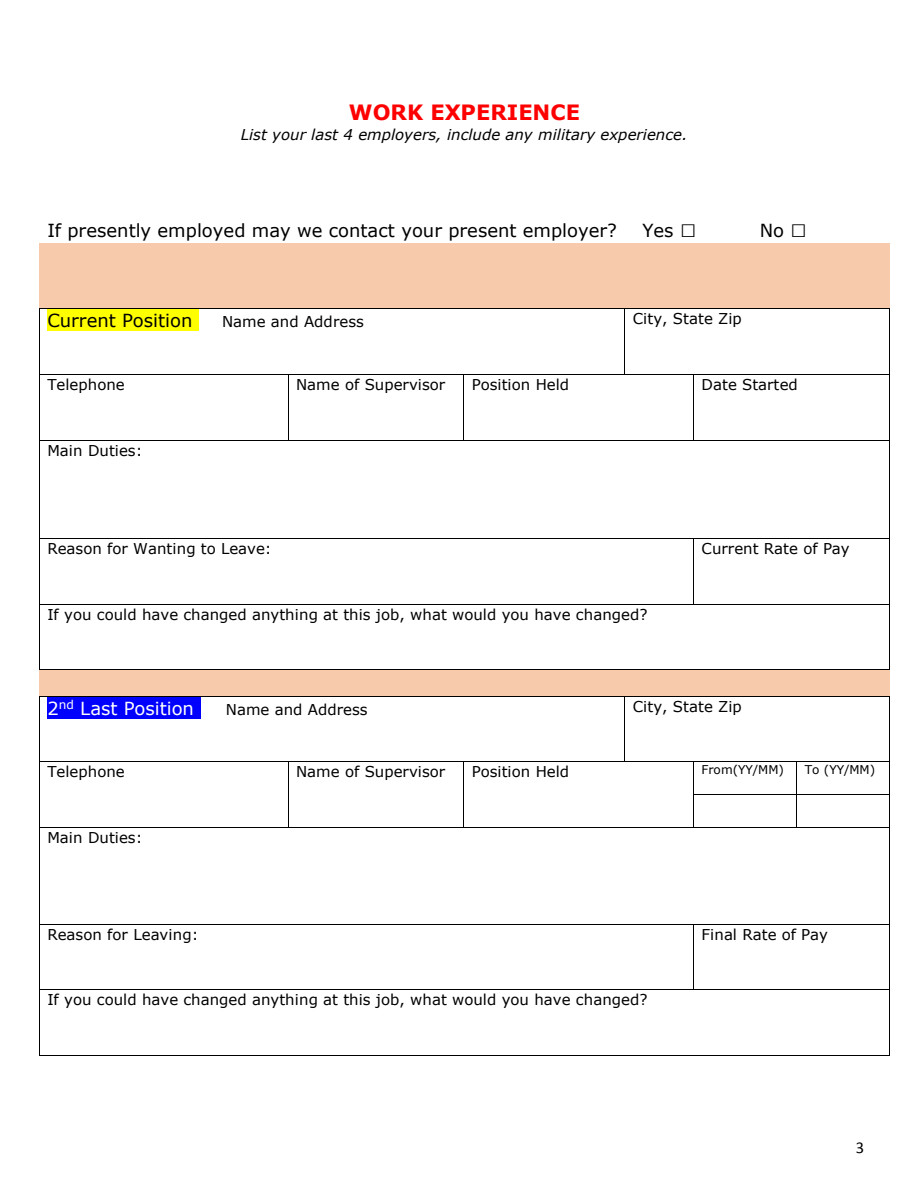
<style>
.page{position:relative;width:918px;height:1188px;background:#fff}
.page>*{position:absolute;margin:0;border:0;box-sizing:border-box;transform-origin:0 0}
.t1{font:700 21px "Verdana";color:#f00}
.t2{font:18px "Verdana";color:#000}
.t3{font:18px "Verdana";color:#fff}
.t4{font:16.5px "Calibri";color:#000}
.t5{font:15px "Verdana";color:#000}
.t6{font:italic 15px "Verdana";color:#000}
.t7{font:12px "Verdana";letter-spacing:-.005em;color:#000}
.s1{font-size:27px}
</style>
<div class="page">
<div style="left:39px;top:243px;width:8px;height:66px;background:#f7caac"></div>
<div style="left:882px;top:243px;width:8px;height:66px;background:#f7caac"></div>
<div style="left:47px;top:243px;width:835px;height:22px;background:#f7caac"></div>
<div style="left:47px;top:265px;width:835px;height:22px;background:#f7caac"></div>
<div style="left:47px;top:287px;width:835px;height:22px;background:#f7caac"></div>
<div style="left:47px;top:309px;width:152px;height:22px;background:#ff0"></div>
<hr style="left:40px;top:309px;width:584px;height:1px;background:#000">
<hr style="left:625px;top:309px;width:265px;height:1px;background:#000">
<hr style="left:39px;top:309px;width:1px;height:65px;background:#000">
<hr style="left:624px;top:309px;width:1px;height:65px;background:#000">
<hr style="left:890px;top:309px;width:1px;height:65px;background:#000">
<hr style="left:39px;top:374px;width:249px;height:1px;background:#000">
<hr style="left:288px;top:374px;width:175px;height:1px;background:#000">
<hr style="left:464px;top:374px;width:160px;height:1px;background:#000">
<hr style="left:625px;top:374px;width:68px;height:1px;background:#000">
<hr style="left:694px;top:374px;width:196px;height:1px;background:#000">
<hr style="left:39px;top:375px;width:1px;height:66px;background:#000">
<hr style="left:288px;top:375px;width:1px;height:66px;background:#000">
<hr style="left:463px;top:375px;width:1px;height:66px;background:#000">
<hr style="left:693px;top:375px;width:1px;height:66px;background:#000">
<hr style="left:890px;top:375px;width:1px;height:66px;background:#000">
<hr style="left:39px;top:441px;width:249px;height:1px;background:#000">
<hr style="left:288px;top:441px;width:175px;height:1px;background:#000">
<hr style="left:464px;top:441px;width:229px;height:1px;background:#000">
<hr style="left:694px;top:441px;width:196px;height:1px;background:#000">
<hr style="left:39px;top:441px;width:1px;height:97px;background:#000">
<hr style="left:890px;top:441px;width:1px;height:97px;background:#000">
<hr style="left:39px;top:538px;width:654px;height:1px;background:#000">
<hr style="left:694px;top:538px;width:196px;height:1px;background:#000">
<hr style="left:39px;top:539px;width:1px;height:65px;background:#000">
<hr style="left:693px;top:539px;width:1px;height:65px;background:#000">
<hr style="left:890px;top:539px;width:1px;height:65px;background:#000">
<hr style="left:39px;top:604px;width:654px;height:1px;background:#000">
<hr style="left:694px;top:604px;width:196px;height:1px;background:#000">
<hr style="left:39px;top:605px;width:1px;height:65px;background:#000">
<hr style="left:890px;top:605px;width:1px;height:65px;background:#000">
<div style="left:39px;top:670px;width:8px;height:26px;background:#f7caac"></div>
<div style="left:882px;top:670px;width:8px;height:26px;background:#f7caac"></div>
<div style="left:47px;top:670px;width:835px;height:26px;background:#f7caac"></div>
<hr style="left:40px;top:670px;width:850px;height:1px;background:#000">
<div style="left:47px;top:697px;width:154px;height:21px;background:#00f"></div>
<hr style="left:40px;top:696px;width:585px;height:1px;background:#000">
<hr style="left:625px;top:696px;width:265px;height:1px;background:#000">
<hr style="left:39px;top:697px;width:1px;height:64px;background:#000">
<hr style="left:625px;top:697px;width:1px;height:64px;background:#000">
<hr style="left:890px;top:697px;width:1px;height:64px;background:#000">
<hr style="left:39px;top:761px;width:249px;height:1px;background:#000">
<hr style="left:288px;top:761px;width:175px;height:1px;background:#000">
<hr style="left:464px;top:761px;width:161px;height:1px;background:#000">
<hr style="left:625px;top:761px;width:68px;height:1px;background:#000">
<hr style="left:694px;top:761px;width:103px;height:1px;background:#000">
<hr style="left:797px;top:761px;width:93px;height:1px;background:#000">
<hr style="left:39px;top:762px;width:1px;height:32px;background:#000">
<hr style="left:288px;top:762px;width:1px;height:32px;background:#000">
<hr style="left:463px;top:762px;width:1px;height:32px;background:#000">
<hr style="left:693px;top:762px;width:1px;height:32px;background:#000">
<hr style="left:797px;top:762px;width:1px;height:32px;background:#000">
<hr style="left:890px;top:762px;width:1px;height:32px;background:#000">
<hr style="left:694px;top:794px;width:103px;height:1px;background:#000">
<hr style="left:797px;top:794px;width:93px;height:1px;background:#000">
<hr style="left:39px;top:794px;width:1px;height:33px;background:#000">
<hr style="left:288px;top:794px;width:1px;height:33px;background:#000">
<hr style="left:463px;top:794px;width:1px;height:33px;background:#000">
<hr style="left:693px;top:794px;width:1px;height:33px;background:#000">
<hr style="left:797px;top:794px;width:1px;height:33px;background:#000">
<hr style="left:890px;top:794px;width:1px;height:33px;background:#000">
<hr style="left:39px;top:827px;width:249px;height:1px;background:#000">
<hr style="left:288px;top:827px;width:175px;height:1px;background:#000">
<hr style="left:464px;top:827px;width:229px;height:1px;background:#000">
<hr style="left:694px;top:827px;width:103px;height:1px;background:#000">
<hr style="left:797px;top:827px;width:93px;height:1px;background:#000">
<hr style="left:39px;top:827px;width:1px;height:98px;background:#000">
<hr style="left:890px;top:827px;width:1px;height:98px;background:#000">
<hr style="left:39px;top:925px;width:654px;height:1px;background:#000">
<hr style="left:694px;top:925px;width:196px;height:1px;background:#000">
<hr style="left:39px;top:925px;width:1px;height:65px;background:#000">
<hr style="left:693px;top:925px;width:1px;height:65px;background:#000">
<hr style="left:890px;top:925px;width:1px;height:65px;background:#000">
<hr style="left:39px;top:990px;width:654px;height:1px;background:#000">
<hr style="left:694px;top:990px;width:196px;height:1px;background:#000">
<hr style="left:39px;top:990px;width:1px;height:65px;background:#000">
<hr style="left:890px;top:990px;width:1px;height:65px;background:#000">
<hr style="left:40px;top:1055px;width:850px;height:1px;background:#000">
<h1 class="t1" style="left:349px;top:98px;width:233px">WORK EXPERIENCE</h1>
<p class="t6" style="left:241px;top:124px;width:448px">List your last 4 employers, include any military experience.</p>
<p class="t2" style="left:47px;top:218px;width:571px">If presently employed may we contact your present employer?</p>
<p class="t2" style="left:642px;top:218px;width:56px">Yes <span class="s1">□</span></p>
<p class="t2" style="left:760px;top:218px;width:49px">No <span class="s1">□</span></p>
<p class="t2" style="left:47px;top:308px;width:147px">Current Position</p>
<p class="t5" style="left:222px;top:312px;width:143px">Name and Address</p>
<p class="t5" style="left:633px;top:309px;width:111px">City, State Zip</p>
<p class="t5" style="left:47px;top:374px;width:79px">Telephone</p>
<p class="t5" style="left:296px;top:374px;width:151px">Name of Supervisor</p>
<p class="t5" style="left:472px;top:374px;width:99px">Position Held</p>
<p class="t5" style="left:702px;top:374px;width:98px">Date Started</p>
<p class="t5" style="left:47px;top:441px;width:97px">Main Duties:</p>
<p class="t5" style="left:47px;top:539px;width:226px">Reason for Wanting to Leave:</p>
<p class="t5" style="left:702px;top:539px;width:150px">Current Rate of Pay</p>
<p class="t5" style="left:47px;top:604px;width:602px">If you could have changed anything at this job, what would you have changed?</p>
<p class="t3" style="left:47px;top:696px;width:148px">2<sup>nd</sup> Last Position</p>
<p class="t5" style="left:226px;top:699px;width:143px">Name and Address</p>
<p class="t5" style="left:633px;top:696px;width:111px">City, State Zip</p>
<p class="t5" style="left:47px;top:761px;width:79px">Telephone</p>
<p class="t5" style="left:296px;top:761px;width:151px">Name of Supervisor</p>
<p class="t5" style="left:472px;top:761px;width:99px">Position Held</p>
<p class="t7" style="left:702px;top:761px;width:84px">From(YY/MM)</p>
<p class="t7" style="left:805px;top:761px;width:72px">To (YY/MM)</p>
<p class="t5" style="left:47px;top:827px;width:97px">Main Duties:</p>
<p class="t5" style="left:47px;top:924px;width:153px">Reason for Leaving:</p>
<p class="t5" style="left:702px;top:924px;width:128px">Final Rate of Pay</p>
<p class="t5" style="left:47px;top:990px;width:602px">If you could have changed anything at this job, what would you have changed?</p>
<p class="t4" style="left:856px;top:1137px;width:10px">3</p>
</div>
